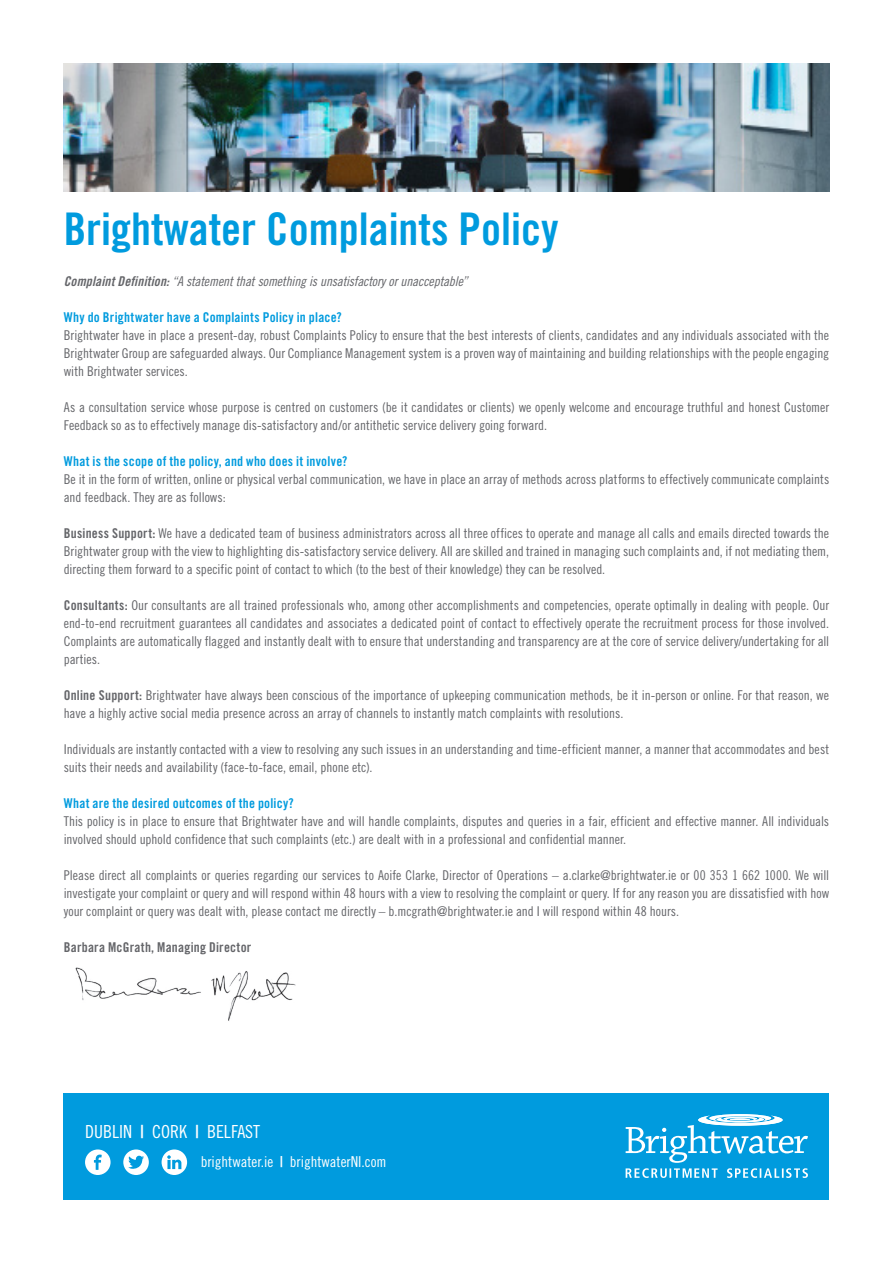
<style>
.page{position:relative;width:893px;height:1263px;background:#fff}
.page>*{position:absolute;margin:0;border:0;box-sizing:border-box;transform-origin:0 0}
.Heading{font:45px "Trade Gothic LT Pro Bd Cn 20";color:#009bde}
.t1{font:18px "Trade Gothic LT Pro Cn 18";color:#fff}
.t2{font:15px "Trade Gothic LT Pro Cn 18";color:#fff}
.Body{font:13.5px/18px "Trade Gothic LT Pro Cn 18";color:#646569}
.Heading_-_Small{font:13.5px "Trade Gothic LT Pro Bd Cn 20";letter-spacing:.015em;color:#009bde}
.Body-2{font:13.5px "Trade Gothic LT Pro Cn 18 Obl";letter-spacing:-.01em;color:#646569}
.Body-3{font:13.5px "Trade Gothic LT Pro Bd Cn 20";letter-spacing:.02em;color:#646569}
.s1{font-family:"Trade Gothic LT Pro Bd Cn 20 Obl"}
.s2{font-family:"Trade Gothic LT Pro Bd Cn 20"}
</style>
<div class="page">
<div style="left:64px;top:1093px;width:765px;height:106px;background:#009bde"></div>
<svg style="left:626px;top:1114px;width:182px;height:64px"></svg>
<svg style="left:162px;top:1149px;width:25px;height:26px"></svg>
<svg style="left:123px;top:1149px;width:26px;height:26px"></svg>
<svg style="left:85px;top:1149px;width:26px;height:26px"></svg>
<img style="left:75px;top:967px;width:221px;height:54px">
<img style="left:64px;top:64px;width:765px;height:127px">
<p class="Heading" style="left:64px;top:202px;width:496px">Brightwater Complaints Policy</p>
<p class="Body-2" style="left:64px;top:273px;width:406px"><span class="s1">Complaint Definition:</span> “A statement that something is unsatisfactory or unacceptable”</p>
<p class="Heading_-_Small" style="left:64px;top:309px;width:279px">Why do Brightwater have a Complaints Policy in place?</p>
<p class="Body" style="left:64px;top:326px;width:767px;text-align:justify">Brightwater have in place a present-day, robust Complaints Policy to ensure that the best interests of clients, candidates and any individuals associated with the Brightwater Group are safeguarded always. Our Compliance Management system is a proven way of maintaining and building relationships with the people engaging with Brightwater services.</p>
<p class="Body" style="left:64px;top:398px;width:767px">As a consultation service whose purpose is centred on customers (be it candidates or clients) we openly welcome and encourage truthful and honest Customer<br>Feedback so as to effectively manage dis-satisfactory and/or antithetic service delivery going forward.</p>
<p class="Heading_-_Small" style="left:64px;top:453px;width:285px">What is the scope of the policy, and who does it involve?</p>
<p class="Body" style="left:64px;top:470px;width:767px">Be it in the form of written, online or physical verbal communication, we have in place an array of methods across platforms to effectively communicate complaints and feedback. They are as follows:</p>
<p class="Body" style="left:64px;top:524px;width:767px;text-align:justify"><span class="s2">Business Support:</span> We have a dedicated team of business administrators across all three offices to operate and manage all calls and emails directed towards the Brightwater group with the view to highlighting dis-satisfactory service delivery. All are skilled and trained in managing such complaints and, if not mediating them, directing them forward to a specific point of contact to which (to the best of their knowledge) they can be resolved.</p>
<p class="Body" style="left:64px;top:596px;width:767px;text-align:justify"><span class="s2">Consultants:</span> Our consultants are all trained professionals who, among other accomplishments and competencies, operate optimally in dealing with people. Our end-to-end recruitment guarantees all candidates and associates a dedicated point of contact to effectively operate the recruitment process for those involved.<br>Complaints are automatically flagged and instantly dealt with to ensure that understanding and transparency are at the core of service delivery/undertaking for all parties.</p>
<p class="Body" style="left:64px;top:686px;width:767px"><span class="s2">Online Support:</span> Brightwater have always been conscious of the importance of upkeeping communication methods, be it in-person or online. For that reason, we have a highly active social media presence across an array of channels to instantly match complaints with resolutions.</p>
<p class="Body" style="left:64px;top:740px;width:767px">Individuals are instantly contacted with a view to resolving any such issues in an understanding and time-efficient manner, a manner that accommodates and best suits their needs and availability (face-to-face, email, phone etc).</p>
<p class="Heading_-_Small" style="left:64px;top:795px;width:231px">What are the desired outcomes of the policy?</p>
<p class="Body" style="left:64px;top:812px;width:767px">This policy is in place to ensure that Brightwater have and will handle complaints, disputes and queries in a fair, efficient and effective manner. All individuals involved should uphold confidence that such complaints (etc.) are dealt with in a professional and confidential manner.</p>
<p class="Body" style="left:64px;top:866px;width:767px;text-align:justify">Please direct all complaints or queries regarding our services to Aoife Clarke, Director of Operations – a.clarke@brightwater.ie or 00 353 1 662 1000. We will investigate your complaint or query and will respond within 48 hours with a view to resolving the complaint or query. If for any reason you are dissatisfied with how your complaint or query was dealt with, please contact me directly – b.mcgrath@brightwater.ie and I will respond within 48 hours.</p>
<p class="Body-3" style="left:64px;top:939px;width:189px">Barbara McGrath, Managing Director</p>
<h2 class="t1" style="left:85px;top:1121px;width:177px">DUBLIN <span class="s2">|</span> CORK <span class="s2">|</span> BELFAST</h2>
<p class="t2" style="left:201px;top:1153px;width:187px">brightwater.ie <span class="s2">|</span> brightwaterNI.com</p>
</div>
